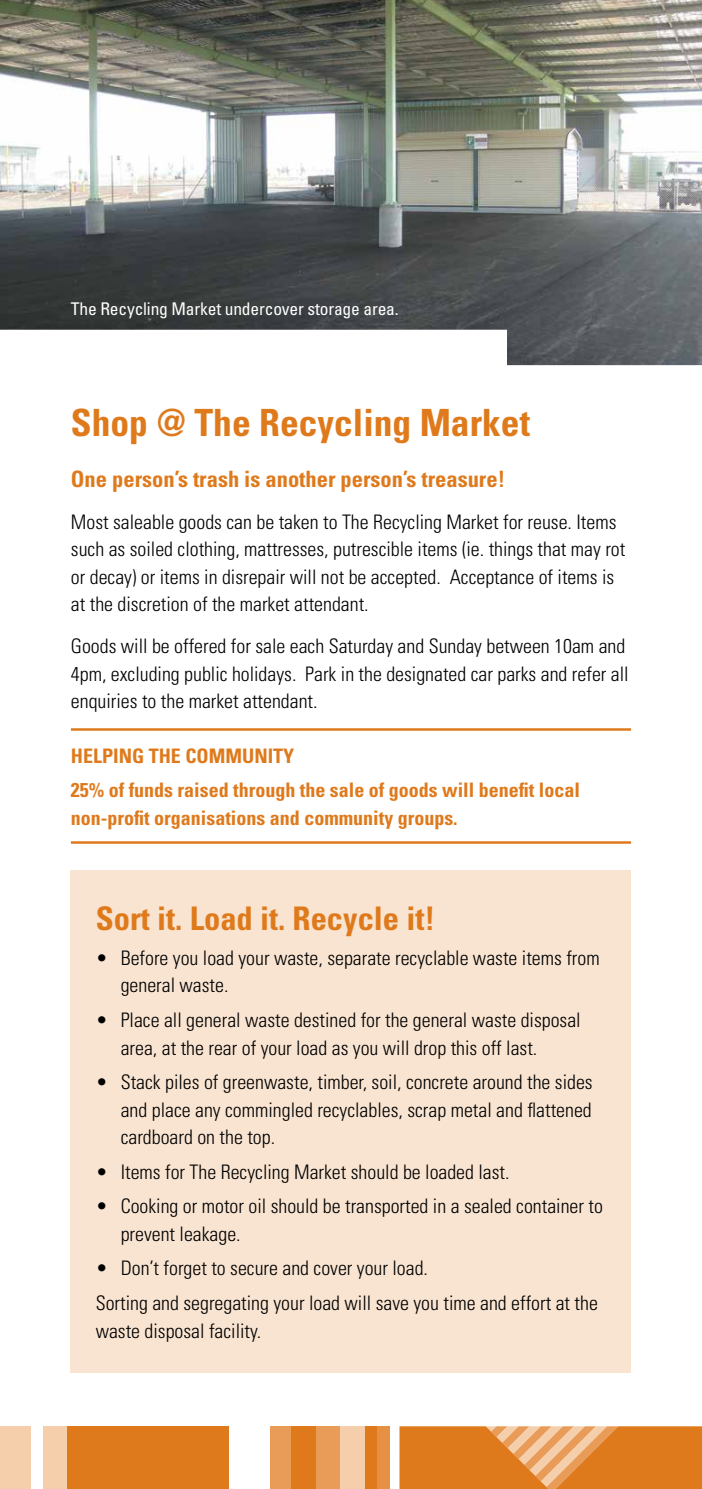
<style>
.page{position:relative;width:702px;height:1489px;background:#fff}
.page>*{position:absolute;margin:0;border:0;box-sizing:border-box;transform-origin:0 0}
.t1{font:700 condensed 37.5px "Univers";color:#df7a1c}
.t2{font:700 condensed 32.5px "Univers";color:#df7a1c}
.t3{font:700 condensed 22.5px "Univers";color:#df7a1c}
.t4{font:300 condensed 20px/27.5px "Univers";color:#000}
.t5{font:700 condensed 20px/34.5px "Univers";color:#df7a1c}
.t6{font:condensed 17.5px "Univers";letter-spacing:-.01em;color:#fff}
</style>
<div class="page">
<div style="left:71px;top:870px;width:560px;height:502px;background:#f9e4d1"></div>
<img style="left:0;top:0;width:702px;height:365px">
<div style="left:270px;top:1426px;width:21px;height:62px;background:#e89c58"></div>
<div style="left:291px;top:1426px;width:25px;height:62px;background:#df7a1c"></div>
<div style="left:316px;top:1426px;width:24px;height:62px;background:#e89c58"></div>
<div style="left:340px;top:1426px;width:25px;height:62px;background:#f5cfac"></div>
<div style="left:365px;top:1426px;width:13px;height:62px;background:#df7a1c"></div>
<div style="left:378px;top:1426px;width:12px;height:62px;background:#e59043"></div>
<div style="left:0;top:1426px;width:30px;height:62px;background:#f5cfac"></div>
<div style="left:130px;top:1426px;width:99px;height:62px;background:#df7a1c"></div>
<div style="left:43px;top:1426px;width:25px;height:62px;background:#f5cfac"></div>
<div style="left:68px;top:1426px;width:62px;height:62px;background:#df7a1c"></div>
<svg style="left:399px;top:1426px;width:303px;height:62px;background:#e28835"></svg>
<hr style="left:71px;top:728px;width:560px;height:2px;background:#df7a1c">
<hr style="left:71px;top:841px;width:560px;height:2px;background:#df7a1c">
<p class="t6" style="left:71px;top:297px;width:329px">The Recycling Market undercover storage area.</p>
<h1 class="t1" style="left:71px;top:399px;width:460px">Shop @ The Recycling Market</h1>
<p class="t3" style="left:71px;top:465px;width:436px">One person’s trash is another person’s treasure!</p>
<p class="t4" style="left:71px;top:508px;width:556px">Most saleable goods can be taken to The Recycling Market for reuse. Items such as soiled clothing, mattresses, putrescible items (ie. things that may rot or decay) or items in disrepair will not be accepted. Acceptance of items is at the discretion of the market attendant.</p>
<p class="t4" style="left:71px;top:632px;width:559px">Goods will be offered for sale each Saturday and Sunday between 10am and<br>4pm, excluding public holidays. Park in the designated car parks and refer all enquiries to the market attendant.</p>
<p class="t5" style="left:71px;top:738px;width:510px">HELPING THE COMMUNITY<br>25% of funds raised through the sale of goods will benefit local</p>
<p class="t5" style="left:71px;top:800px;width:388px">non-profit organisations and community groups.</p>
<h2 class="t2" style="left:96px;top:898px;width:341px">Sort it. Load it. Recycle it!</h2>
<p class="t4" style="left:121px;top:944px;width:480px;text-indent:-25px">• Before you load your waste, separate recyclable waste items from general waste.</p>
<p class="t4" style="left:121px;top:1006px;width:461px;text-indent:-25px">• Place all general waste destined for the general waste disposal area, at the rear of your load as you will drop this off last.</p>
<p class="t4" style="left:121px;top:1068px;width:473px;text-align:justify;text-indent:-25px">• Stack piles of greenwaste, timber, soil, concrete around the sides and place any commingled recyclables, scrap metal and flattened cardboard on the top.</p>
<p class="t4" style="left:96px;top:1157px;width:415px">• Items for The Recycling Market should be loaded last.</p>
<p class="t4" style="left:121px;top:1192px;width:483px;text-indent:-25px">• Cooking or motor oil should be transported in a sealed container to prevent leakage.</p>
<p class="t4" style="left:96px;top:1251px;width:503px;line-height:34.5px">• Don’t forget to secure and cover your load.<br>Sorting and segregating your load will save you time and effort at the</p>
<p class="t4" style="left:96px;top:1316px;width:167px">waste disposal facility.</p>
</div>
